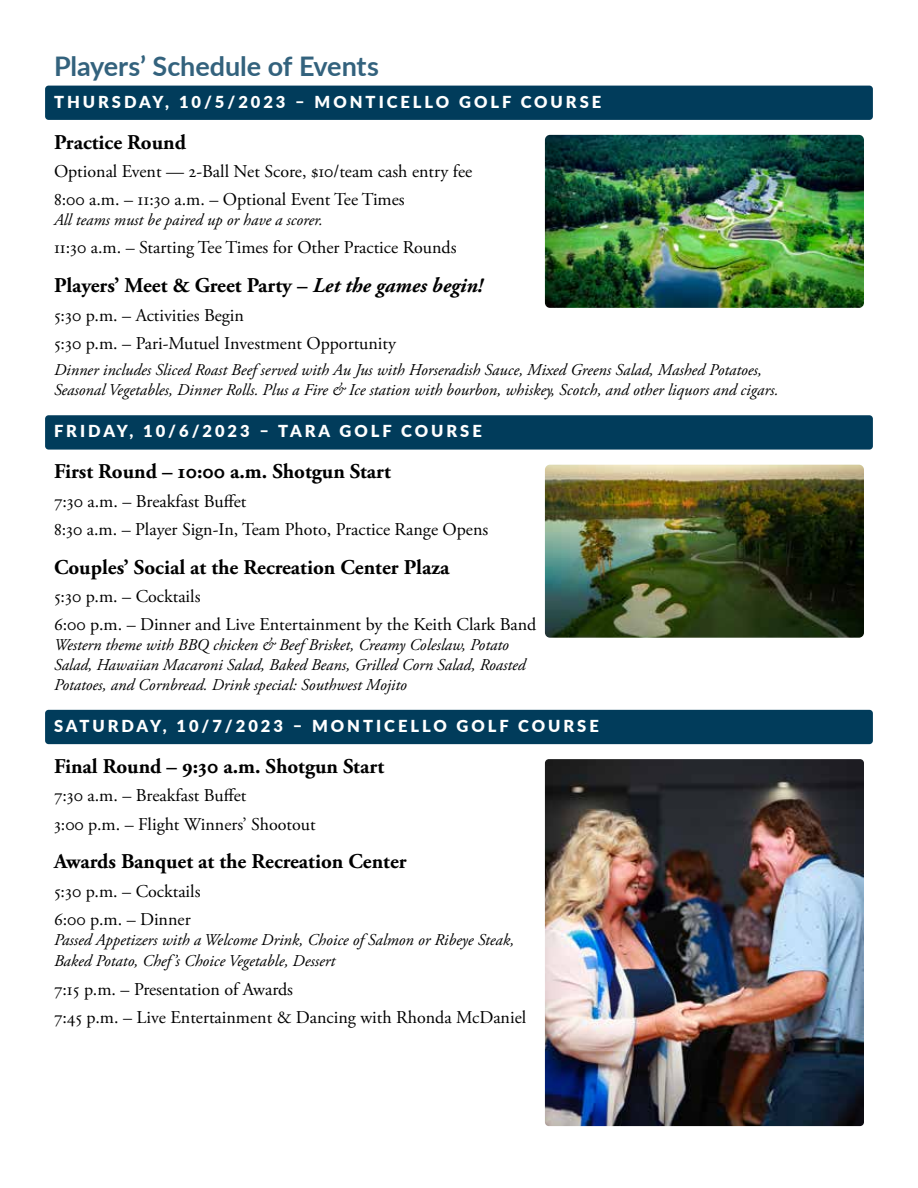
<style>
.page{position:relative;width:918px;height:1188px;background:#fff}
.page>*{position:absolute;margin:0;border:0;box-sizing:border-box;transform-origin:0 0}
.t1{font:700 27px "Lato";color:#33627d}
.t2{font:700 21px "Adobe Garamond Pro";color:#000}
.t3{font:18px/28.3px "Adobe Garamond Pro";color:#000}
.t4{font:italic 16.5px/19.8px "Adobe Garamond Pro";color:#000}
.t5{font:900 16.5px "Lato";letter-spacing:.18em;color:#fff}
.s1{font-style:italic}
</style>
<div class="page">
<div style="left:45px;top:86px;width:828px;height:34px;background:#013c5b;border-radius:4px"></div>
<div style="left:45px;top:415px;width:828px;height:35px;background:#013c5b;border-radius:4px"></div>
<div style="left:45px;top:710px;width:828px;height:34px;background:#013c5b;border-radius:4px"></div>
<img style="left:545px;top:135px;width:319px;height:173px">
<img style="left:545px;top:465px;width:319px;height:173px">
<img style="left:545px;top:759px;width:319px;height:367px">
<h1 class="t1" style="left:54px;top:46px;width:326px">Players’ Schedule of Events</h1>
<p class="t5" style="left:54px;top:89px;width:549px">THURSDAY, 10/5/2023 – MONTICELLO GOLF COURSE</p>
<p class="t2" style="left:54px;top:130px;width:133px">Practice Round</p>
<p class="t3" style="left:54px;top:158px;width:420px">Optional Event — 2-Ball Net Score, $10/team cash entry fee<br>8:00 a.m. – 11:30 a.m. – Optional Event Tee Times</p>
<p class="t4" style="left:54px;top:210px;width:270px">All teams must be paired up or have a scorer.</p>
<p class="t3" style="left:54px;top:234px;width:404px">11:30 a.m. – Starting Tee Times for Other Practice Rounds</p>
<p class="t2" style="left:54px;top:273px;width:430px">Players’ Meet &amp; Greet Party – <span class="s1">Let the games begin!</span></p>
<p class="t3" style="left:54px;top:301px;width:344px">5:30 p.m. – Activities Begin<br>5:30 p.m. – Pari-Mutuel Investment Opportunity</p>
<p class="t4" style="left:54px;top:361px;width:726px">Dinner includes Sliced Roast Beef served with Au Jus with Horseradish Sauce, Mixed Greens Salad, Mashed Potatoes,<br>Seasonal Vegetables, Dinner Rolls. Plus a Fire &amp; Ice station with bourbon, whiskey, Scotch, and other liquors and cigars.</p>
<p class="t5" style="left:54px;top:419px;width:429px">FRIDAY, 10/6/2023 – TARA GOLF COURSE</p>
<p class="t2" style="left:54px;top:459px;width:338px">First Round – 10:00 a.m. Shotgun Start</p>
<p class="t3" style="left:54px;top:487px;width:436px">7:30 a.m. – Breakfast Buffet<br>8:30 a.m. – Player Sign-In, Team Photo, Practice Range Opens</p>
<p class="t2" style="left:54px;top:555px;width:397px">Couples’ Social at the Recreation Center Plaza</p>
<p class="t3" style="left:54px;top:583px;width:484px">5:30 p.m. – Cocktails<br>6:00 p.m. – Dinner and Live Entertainment by the Keith Clark Band</p>
<p class="t4" style="left:54px;top:636px;width:473px">Western theme with BBQ chicken &amp; Beef Brisket, Creamy Coleslaw, Potato<br>Salad, Hawaiian Macaroni Salad, Baked Beans, Grilled Corn Salad, Roasted<br>Potatoes, and Cornbread. Drink special: Southwest Mojito</p>
<p class="t5" style="left:54px;top:714px;width:546px">SATURDAY, 10/7/2023 – MONTICELLO GOLF COURSE</p>
<p class="t2" style="left:54px;top:754px;width:332px">Final Round – 9:30 a.m. Shotgun Start</p>
<p class="t3" style="left:54px;top:782px;width:263px">7:30 a.m. – Breakfast Buffet<br>3:00 p.m. – Flight Winners’ Shootout</p>
<p class="t2" style="left:54px;top:849px;width:354px">Awards Banquet at the Recreation Center</p>
<p class="t3" style="left:54px;top:877px;width:148px">5:30 p.m. – Cocktails<br>6:00 p.m. – Dinner</p>
<p class="t4" style="left:54px;top:929px;width:462px;line-height:21.6px">Passed Appetizers with a Welcome Drink, Choice of Salmon or Ribeye Steak,<br>Baked Potato, Chef’s Choice Vegetable, Dessert</p>
<p class="t3" style="left:54px;top:975px;width:474px">7:15 p.m. – Presentation of Awards<br>7:45 p.m. – Live Entertainment &amp; Dancing with Rhonda McDaniel</p>
</div>
